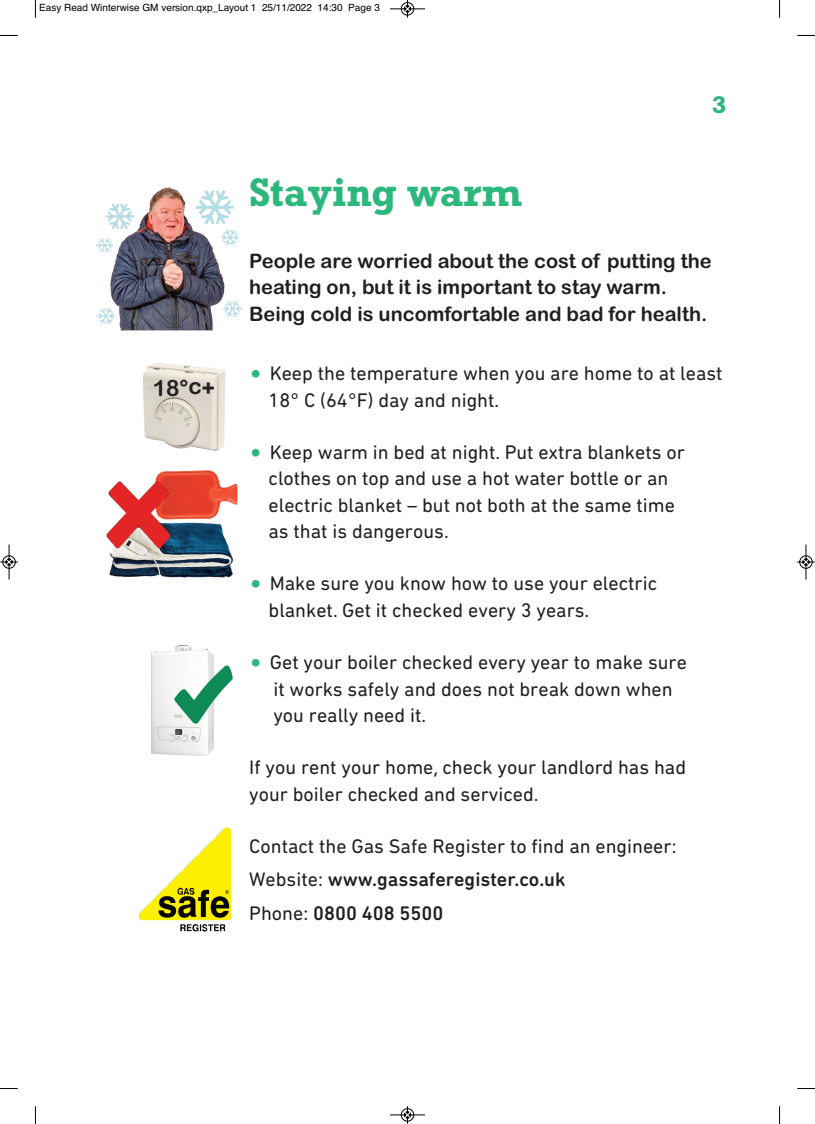
<style>
.page{position:relative;width:815px;height:1124px;background:#fff}
.page>*{position:absolute;margin:0;border:0;box-sizing:border-box;transform-origin:0 0}
.t1{font:700 37.5px "Rockwell";color:#2cb77d}
.t2{font:22.5px "Arial Rounded MT Bold";color:#231f20}
.t3{font:700 22.5px "Rockwell";color:#2cb77d}
.t4{font:20px/26.2px "DIN Next Rounded LT Pro";color:#231f20}
.t5{font:20px/26.5px "Arial Rounded MT Bold";color:#231f20}
.t6{font:10px "Helvetica";color:#000}
.s1{font-size:30px;color:#2cb77d}
.s2{font-weight:500}
</style>
<div class="page">
<img style="left:109px;top:478px;width:125px;height:100px">
<img style="left:96px;top:187px;width:146px;height:144px">
<img style="left:138px;top:827px;width:93px;height:103px">
<img style="left:151px;top:645px;width:82px;height:110px">
<img style="left:143px;top:363px;width:83px;height:88px">
<img style="left:156px;top:470px;width:81px;height:49px">
<img style="left:106px;top:480px;width:67px;height:69px">
<svg style="left:35px;top:0;width:1px;height:18px"></svg>
<svg style="left:0;top:35px;width:18px;height:1px"></svg>
<svg style="left:779px;top:0;width:1px;height:18px"></svg>
<svg style="left:797px;top:35px;width:18px;height:1px"></svg>
<svg style="left:35px;top:1106px;width:1px;height:17px"></svg>
<svg style="left:0;top:1088px;width:18px;height:1px"></svg>
<svg style="left:779px;top:1106px;width:1px;height:17px"></svg>
<svg style="left:797px;top:1088px;width:18px;height:1px"></svg>
<div style="left:401px;top:2px;width:13px;height:14px;border:1px solid #fff;border-radius:50%"></div>
<hr style="left:390px;top:9px;width:35px;height:1px;background:#000">
<div style="left:401px;top:2px;width:13px;height:13px;border:1px solid #000;border-radius:50%"></div>
<svg style="left:404px;top:0;width:7px;height:18px"></svg>
<hr style="left:390px;top:1114px;width:35px;height:1px;background:#000">
<div style="left:401px;top:1108px;width:13px;height:13px;border:1px solid #000;border-radius:50%"></div>
<svg style="left:404px;top:1106px;width:7px;height:17px"></svg>
<div style="left:2px;top:555px;width:14px;height:13px;border:1px solid #fff;border-radius:50%"></div>
<hr style="left:9px;top:544px;width:1px;height:35px;background:#000">
<div style="left:3px;top:555px;width:12px;height:13px;border:1px solid #000;border-radius:50%"></div>
<svg style="left:0;top:558px;width:18px;height:7px"></svg>
<div style="left:799px;top:555px;width:14px;height:13px;border:1px solid #fff;border-radius:50%"></div>
<hr style="left:806px;top:544px;width:1px;height:35px;background:#000">
<div style="left:800px;top:555px;width:12px;height:13px;border:1px solid #000;border-radius:50%"></div>
<svg style="left:797px;top:558px;width:18px;height:7px"></svg>
<p class="t6" style="left:39px;top:2px;width:342px">Easy Read Winterwise GM version.qxp_Layout 1 25/11/2022 14:30 Page 3</p>
<p class="t3" style="left:712px;top:92px;width:16px">3</p>
<p class="t2" style="left:153px;top:375px;width:64px">18°c+</p>
<h1 class="t1" style="left:249px;top:171px;width:275px">Staying warm</h1>
<p class="t5" style="left:249px;top:247px;width:464px">People are worried about the cost of putting the heating on, but it is important to stay warm.<br>Being cold is uncomfortable and bad for health.</p>
<p class="t4" style="left:269px;top:360px;width:456px;text-indent:-19px"><span class="s1">•</span> Keep the temperature when you are home to at least<br>18° C (64°F) day and night.</p>
<p class="t4" style="left:269px;top:439px;width:418px;text-indent:-19px"><span class="s1">•</span> Keep warm in bed at night. Put extra blankets or clothes on top and use a hot water bottle or an electric blanket – but not both at the same time as that is dangerous.</p>
<p class="t4" style="left:269px;top:570px;width:390px;text-indent:-19px"><span class="s1">•</span> Make sure you know how to use your electric blanket. Get it checked every 3 years.</p>
<p class="t4" style="left:273px;top:649px;width:415px;text-indent:-24px"><span class="s1">•</span> Get your boiler checked every year to make sure it works safely and does not break down when you really need it.</p>
<p class="t4" style="left:249px;top:754px;width:438px">If you rent your home, check your landlord has had your boiler checked and serviced.</p>
<p class="t4" style="left:249px;top:829px;width:429px;line-height:33.4px">Contact the Gas Safe Register to find an engineer:<br>Website: <span class="s2">www.gassaferegister.co.uk<br></span>Phone: <span class="s2">0800 408 5500</span></p>
</div>
